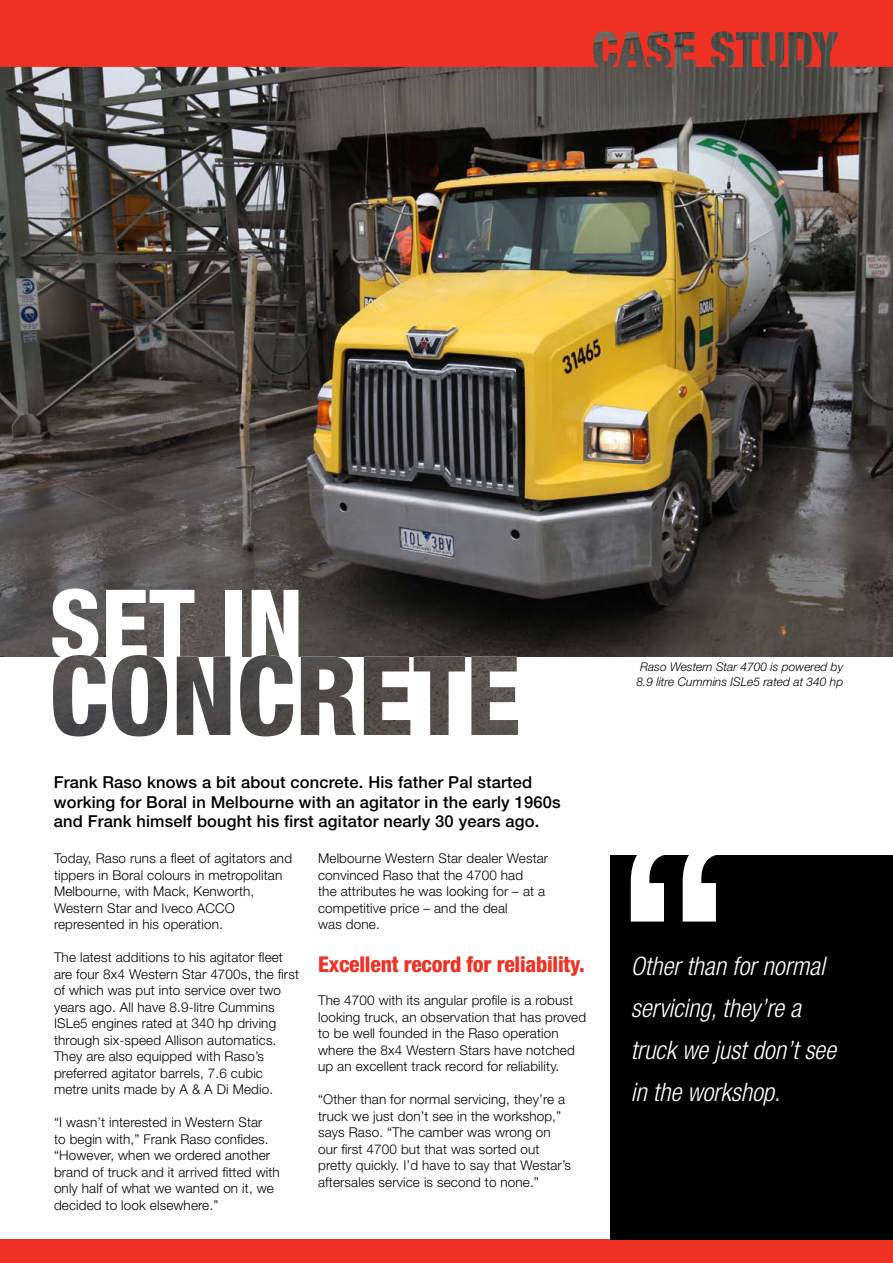
<style>
.page{position:relative;width:893px;height:1263px;background:#fff}
.page>*{position:absolute;margin:0;border:0;box-sizing:border-box;transform-origin:0 0}
.t1{font:800 condensed 95.85px "Helvetica Neue LT Std";color:#fff}
.t2{font:italic 300 condensed 25.5px/42px "Helvetica Neue LT Std";color:#fff}
.t3{font:800 condensed 21.75px "Helvetica Neue LT Std";letter-spacing:-.01em;color:#ee3123}
.t4{font:500 16.5px/19.8px "Helvetica Neue LT Std";letter-spacing:.01em;color:#000}
.t5{font:300 13.5px/16.5px "Helvetica Neue LT Std";letter-spacing:.01em;color:#000}
.t6{font:italic 300 12px/14.4px "Helvetica Neue LT Std";color:#000;text-align:center}
</style>
<div class="page">
<img style="left:0;top:67px;width:893px;height:590px">
<svg style="left:0;top:0;width:893px;height:67px;background:#e03326"></svg>
<img style="left:53px;top:655px;width:465px;height:81px">
<div style="left:0;top:1239px;width:893px;height:24px;background:#ee3123"></div>
<div style="left:610px;top:855px;width:283px;height:384px;background:#000"></div>
<svg style="left:631px;top:855px;width:85px;height:66px"></svg>
<h1 class="t1" style="left:50px;top:565px;width:255px">SET IN</h1>
<p class="t4" style="left:54px;top:772px;width:508px">Frank Raso knows a bit about concrete. His father Pal started working for Boral in Melbourne with an agitator in the early 1960s and Frank himself bought his first agitator nearly 30 years ago.</p>
<p class="t5" style="left:318px;top:850px;width:232px">Melbourne Western Star dealer Westar convinced Raso that the 4700 had<br>the attributes he was looking for – at a competitive price – and the deal<br>was done.</p>
<h3 class="t3" style="left:318px;top:951px;width:268px">Excellent record for reliability.</h3>
<p class="t5" style="left:318px;top:992px;width:270px">The 4700 with its angular profile is a robust looking truck, an observation that has proved to be well founded in the Raso operation where the 8x4 Western Stars have notched up an excellent track record for reliability.</p>
<p class="t5" style="left:318px;top:1091px;width:254px">“Other than for normal servicing, they’re a truck we just don’t see in the workshop,” says Raso. “The camber was wrong on our first 4700 but that was sorted out pretty quickly. I’d have to say that Westar’s aftersales service is second to none.”</p>
<p class="t5" style="left:54px;top:850px;width:240px">Today, Raso runs a fleet of agitators and tippers in Boral colours in metropolitan Melbourne, with Mack, Kenworth, Western Star and Iveco ACCO represented in his operation.</p>
<p class="t5" style="left:54px;top:949px;width:246px">The latest additions to his agitator fleet are four 8x4 Western Star 4700s, the first of which was put into service over two years ago. All have 8.9-litre Cummins ISLe5 engines rated at 340 hp driving through six-speed Allison automatics.<br>They are also equipped with Raso’s preferred agitator barrels, 7.6 cubic metre units made by A &amp; A Di Medio.</p>
<p class="t5" style="left:54px;top:1114px;width:227px">“I wasn’t interested in Western Star<br>to begin with,” Frank Raso confides. “However, when we ordered another brand of truck and it arrived fitted with only half of what we wanted on it, we decided to look elsewhere.”</p>
<p class="t6" style="left:636px;top:659px;width:208px">Raso Western Star 4700 is powered by<br>8.9 litre Cummins ISLe5 rated at 340 hp</p>
<h2 class="t2" style="left:631px;top:945px;width:207px">Other than for normal servicing, they’re a truck we just don’t see in the workshop.</h2>
</div>
